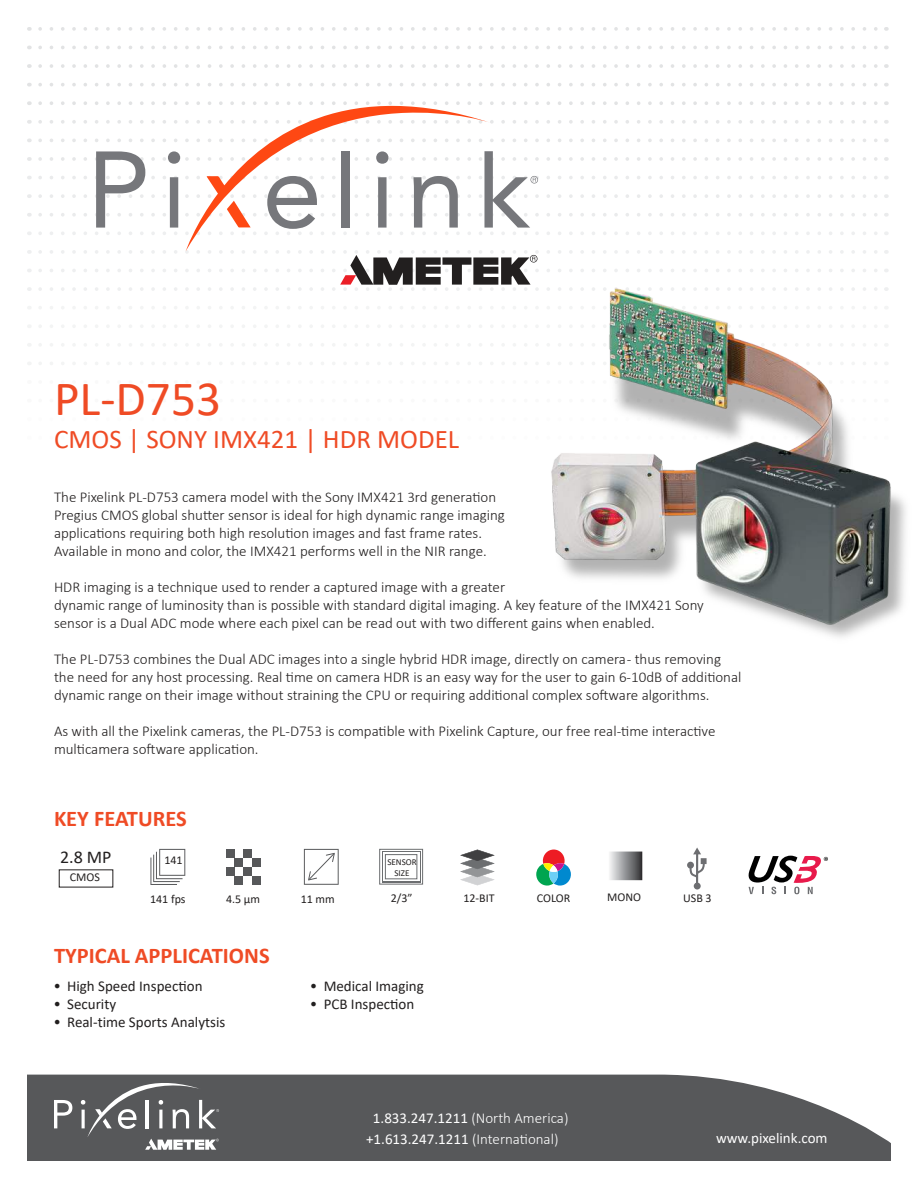
<style>
.page{position:relative;width:918px;height:1188px;background:#fff}
.page>*{position:absolute;margin:0;border:0;box-sizing:border-box;transform-origin:0 0}
.t1{font:49.5px "Calibri";color:#ef4b25}
.t2{font:27px "Calibri";color:#ef4b25}
.t3{font:700 22.5px "Calibri";color:#ef4b25}
.t4{font:18px "Calibri";color:#221f1f}
.t5{font:300 15px/18px "Calibri";color:#221f1f}
.t6{font:15px "Calibri";color:#221f1f}
.t7{font:15px/21.6px "Calibri";color:#fff}
.t8{font:12px "Calibri";color:#221f1f}
.t9{font:9px/10.8px "Calibri";color:#221f1f;text-align:center}
.s1{font-size:10.5px}
.s2{font-weight:300}
</style>
<div class="page">
<svg style="left:40px;top:27px;width:838px;height:4px"></svg>
<svg style="left:40px;top:64px;width:838px;height:4px"></svg>
<svg style="left:40px;top:46px;width:838px;height:3px"></svg>
<svg style="left:40px;top:83px;width:838px;height:4px"></svg>
<svg style="left:40px;top:120px;width:838px;height:4px"></svg>
<svg style="left:40px;top:101px;width:838px;height:4px"></svg>
<svg style="left:40px;top:139px;width:838px;height:3px"></svg>
<svg style="left:40px;top:306px;width:485px;height:3px"></svg>
<svg style="left:40px;top:325px;width:485px;height:3px"></svg>
<svg style="left:40px;top:362px;width:485px;height:3px"></svg>
<svg style="left:40px;top:343px;width:485px;height:3px"></svg>
<svg style="left:186px;top:104px;width:305px;height:146px"></svg>
<svg style="left:40px;top:250px;width:837px;height:41px"></svg>
<svg style="left:40px;top:151px;width:838px;height:84px"></svg>
<svg style="left:27px;top:1075px;width:864px;height:86px;background:#646566"></svg>
<svg style="left:54px;top:1100px;width:18px;height:28px"></svg>
<svg style="left:81px;top:1077px;width:138px;height:73px;background:#737476"></svg>
<svg style="left:304px;top:849px;width:35px;height:36px"></svg>
<div style="left:226px;top:849px;width:8px;height:9px;background:#57585a"></div>
<div style="left:243px;top:849px;width:9px;height:9px;background:#57585a"></div>
<div style="left:234px;top:858px;width:9px;height:9px;background:#57585a"></div>
<div style="left:252px;top:858px;width:8px;height:9px;background:#57585a"></div>
<div style="left:226px;top:867px;width:8px;height:9px;background:#57585a"></div>
<div style="left:243px;top:867px;width:9px;height:9px;background:#57585a"></div>
<div style="left:234px;top:876px;width:9px;height:9px;background:#57585a"></div>
<div style="left:252px;top:876px;width:8px;height:9px;background:#57585a"></div>
<svg style="left:150px;top:849px;width:35px;height:36px"></svg>
<svg style="left:460px;top:850px;width:35px;height:35px"></svg>
<svg style="left:536px;top:850px;width:35px;height:36px"></svg>
<div style="left:379px;top:849px;width:44px;height:36px;border:1px solid #6c6e70"></div>
<div style="left:385px;top:854px;width:32px;height:25px;border:1px solid #6c6e70"></div>
<svg style="left:748px;top:855px;width:80px;height:39px"></svg>
<svg style="left:687px;top:848px;width:20px;height:42px"></svg>
<img style="left:525px;top:283px;width:381px;height:354px">
<img style="left:610px;top:852px;width:32px;height:28px">
<h1 class="t1" style="left:54px;top:380px;width:169px">PL-D753</h1>
<h2 class="t2" style="left:54px;top:428px;width:407px">CMOS | SONY IMX421 | HDR MODEL</h2>
<p class="t5" style="left:54px;top:488px;width:452px">The Pixelink PL-D753 camera model with the Sony IMX421 3rd genera琀椀on Pregius CMOS global shu琀琀er sensor is ideal for high dynamic range imaging applica琀椀ons requiring both high resolu琀椀on images and fast frame rates.<br>Available in mono and color, the IMX421 performs well in the NIR range.</p>
<p class="t5" style="left:54px;top:578px;width:651px">HDR imaging is a technique used to render a captured image with a greater<br>dynamic range of luminosity than is possible with standard digital imaging. A key feature of the IMX421 Sony sensor is a Dual ADC mode where each pixel can be read out with two di昀昀erent gains when enabled.</p>
<p class="t5" style="left:54px;top:650px;width:689px">The PL-D753 combines the Dual ADC images into a single hybrid HDR image, directly on camera - thus removing the need for any host processing. Real 琀椀me on camera HDR is an easy way for the user to gain 6-10dB of addi琀椀onal dynamic range on their image without straining the CPU or requiring addi琀椀onal complex so昀琀ware algorithms.</p>
<p class="t5" style="left:54px;top:722px;width:663px">As with all the Pixelink cameras, the PL-D753 is compa琀椀ble with Pixelink Capture, our free real-琀椀me interac琀椀ve mul琀椀camera so昀琀ware applica琀椀on.</p>
<h3 class="t3" style="left:54px;top:810px;width:134px">KEY FEATURES</h3>
<p class="t4" style="left:60px;top:850px;width:53px">2.8 MP</p>
<p class="t8" style="left:70px;top:873px;width:32px">CMOS</p>
<p class="t8" style="left:164px;top:855px;width:20px">141</p>
<p class="t8" style="left:150px;top:894px;width:37px">141 fps</p>
<p class="t8" style="left:391px;top:893px;width:23px">2/3”</p>
<p class="t8" style="left:463px;top:893px;width:33px">12-BIT</p>
<p class="t8" style="left:537px;top:893px;width:35px">COLOR</p>
<p class="t9" style="left:387px;top:857px;width:31px">SENSOR<br>SIZE</p>
<p class="t8" style="left:226px;top:894px;width:36px">4.5 µm</p>
<p class="t8" style="left:301px;top:894px;width:36px">11 mm</p>
<h3 class="t3" style="left:54px;top:948px;width:217px">TYPICAL APPLICATIONS</h3>
<p class="t6" style="left:54px;top:976px;width:150px"><span class="s1">●</span> High Speed Inspec琀椀on</p>
<p class="t6" style="left:54px;top:999px;width:64px"><span class="s1">●</span> Security</p>
<p class="t6" style="left:54px;top:1012px;width:173px"><span class="s1">●</span> Real-time Sports Analytsis</p>
<p class="t6" style="left:311px;top:981px;width:115px"><span class="s1">●</span> Medical Imaging</p>
<p class="t6" style="left:311px;top:994px;width:105px"><span class="s1">●</span> PCB Inspec琀椀on</p>
<p class="t7" style="left:366px;top:1108px;width:204px;text-indent:7px">1.833.247.1211 <span class="s2">(North America) </span>+1.613.247.1211 <span class="s2">(Interna琀椀onal)</span></p>
<p class="t8" style="left:607px;top:892px;width:35px">MONO</p>
<p class="t8" style="left:683px;top:893px;width:30px">USB 3</p>
<p class="t7" style="left:716px;top:1129px;width:113px">www.pixelink.com</p>
</div>
